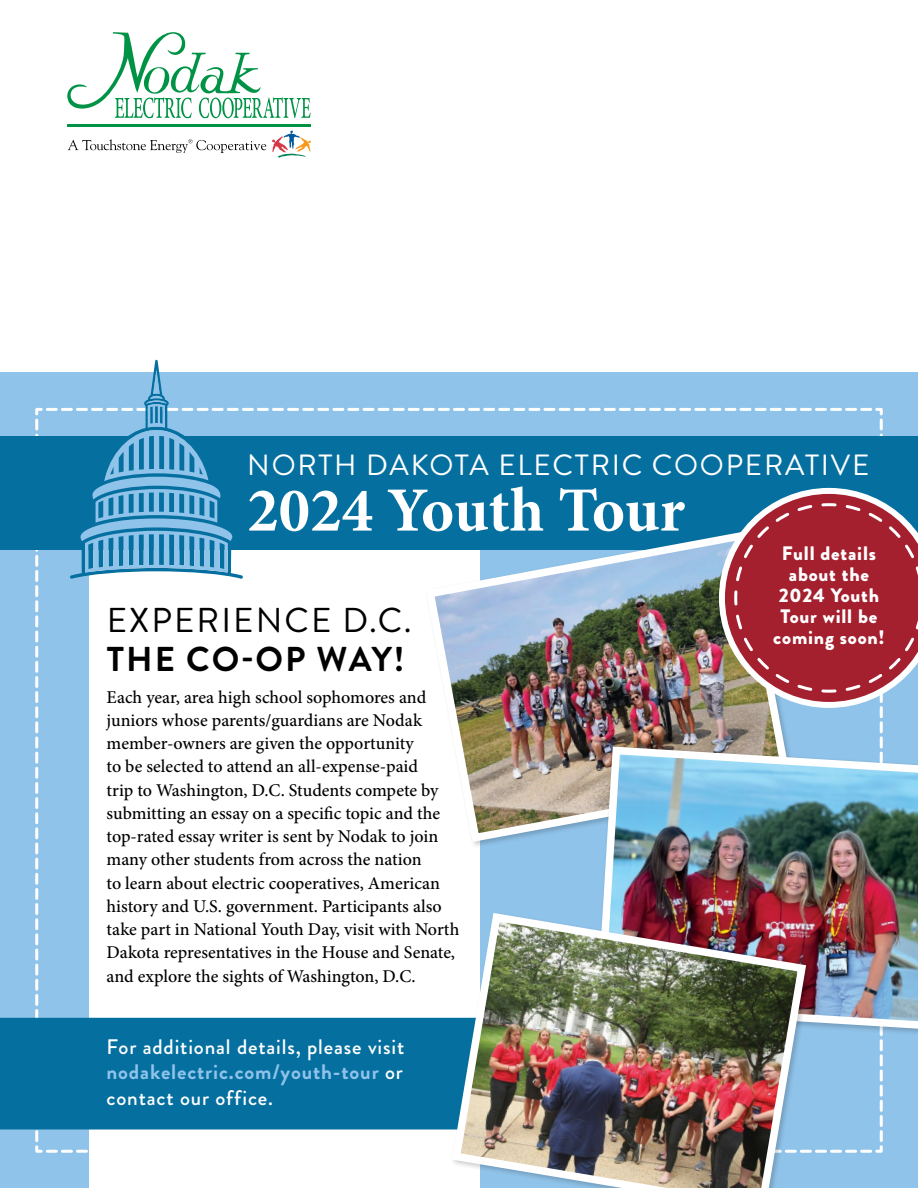
<style>
.page{position:relative;width:918px;height:1188px;background:#fff}
.page>*{position:absolute;margin:0;border:0;box-sizing:border-box;transform-origin:0 0}
.t1{font:700 63px "Minion Pro";letter-spacing:-.005em;color:#fff}
.t2{font:34.5px "Brandon Grotesque";letter-spacing:.06em;color:#000}
.t3{font:700 34.5px "Brandon Grotesque";letter-spacing:.06em;color:#000}
.t4{font:29.25px "Brandon Grotesque";letter-spacing:.06em;color:#fff}
.t5{font:500 21px/25.5px "Brandon Grotesque";letter-spacing:.04em;color:#fff;text-align:justify}
.t6{font:900 19.5px/21px "Brandon Grotesque";letter-spacing:.04em;color:#fff;text-align:center}
.t7{font:500 18px/23.2px "Minion Pro";letter-spacing:-.005em;color:#000}
.s1{font-weight:700;color:#90c3ea}
</style>
<div class="page">
<div style="left:0;top:373px;width:918px;height:815px;background:#90c3ea"></div>
<div style="left:89px;top:501px;width:391px;height:687px;background:#fff"></div>
<div style="left:0;top:1018px;width:44px;height:111px;background:#0570a0"></div>
<div style="left:0;top:436px;width:918px;height:113px;background:#0570a0"></div>
<img style="left:453px;top:1141px;width:357px;height:47px">
<img style="left:44px;top:360px;width:874px;height:781px">
<hr style="left:67px;top:125px;width:244px;height:2px;background:#009346">
<svg style="left:272px;top:130px;width:39px;height:28px"></svg>
<svg style="left:68px;top:139px;width:198px;height:14px"></svg>
<svg style="left:67px;top:32px;width:244px;height:86px"></svg>
<h3 class="t4" style="left:247px;top:445px;width:624px">NORTH DAKOTA ELECTRIC COOPERATIVE</h3>
<h1 class="t1" style="left:247px;top:466px;width:439px">2024 Youth Tour</h1>
<p class="t6" style="left:773px;top:543px;width:113px">Full details about the<br>2024 Youth<br>Tour will be coming soon!</p>
<h2 class="t2" style="left:107px;top:596px;width:306px">EXPERIENCE D.C.</h2>
<h2 class="t3" style="left:107px;top:635px;width:299px">THE CO-OP WAY!</h2>
<p class="t7" style="left:107px;top:685px;width:354px">Each year, area high school sophomores and juniors whose parents/guardians are Nodak member-owners are given the opportunity<br>to be selected to attend an all-expense-paid<br>trip to Washington, D.C. Students compete by submitting an essay on a specific topic and the top-rated essay writer is sent by Nodak to join many other students from across the nation<br>to learn about electric cooperatives, American history and U.S. government. Participants also take part in National Youth Day, visit with North Dakota representatives in the House and Senate, and explore the sights of Washington, D.C.</p>
<p class="t5" style="left:107px;top:1034px;width:299px">For additional details, please visit <span class="s1">nodakelectric.com/youth-tour</span> or contact our office.</p>
</div>
